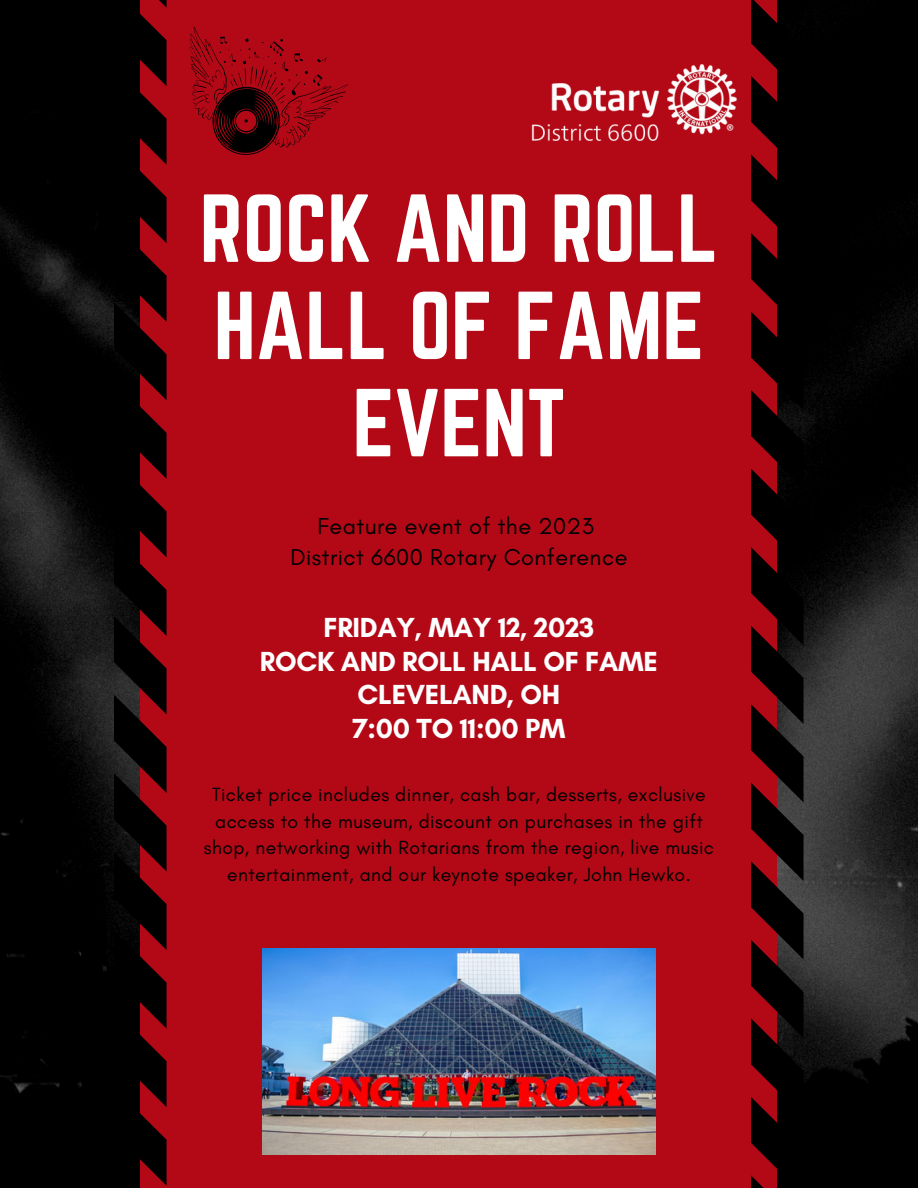
<style>
.page{position:relative;width:918px;height:1188px;background:#fff}
.page>*{position:absolute;margin:0;border:0;box-sizing:border-box;transform-origin:0 0}
.t1{font:84.3px/97.2px "Norwester";color:#fff;text-align:center}
.t2{font:700 28.05px/33.6px "Glacial Indifference";letter-spacing:-.01em;color:#fff;text-align:center}
.t3{font:23.4px/31.8px "Glacial Indifference";letter-spacing:.02em;color:#000;text-align:center}
.t4{font:19.5px/26.5px "Glacial Indifference";letter-spacing:.02em;color:#000;text-align:center}
</style>
<div class="page">
<img style="left:0;top:0;width:918px;height:1188px">
<div style="left:141px;top:0;width:636px;height:1188px;background:#b30917"></div>
<svg style="left:114px;top:0;width:52px;height:1188px"></svg>
<svg style="left:751px;top:0;width:52px;height:1188px"></svg>
<svg style="left:189px;top:27px;width:73px;height:128px"></svg>
<img style="left:262px;top:949px;width:393px;height:206px">
<img style="left:262px;top:0;width:502px;height:205px">
<h1 class="t1" style="left:200px;top:180px;width:520px">ROCK AND ROLL<br>HALL OF FAME<br>EVENT</h1>
<p class="t3" style="left:291px;top:510px;width:338px">Feature event of the 2023<br>District 6600 Rotary Conference</p>
<h2 class="t2" style="left:260px;top:611px;width:400px">FRIDAY, MAY 12, 2023<br>ROCK AND ROLL HALL OF FAME<br>CLEVELAND, OH<br>7:00 TO 11:00 PM</h2>
<p class="t4" style="left:204px;top:781px;width:512px">Ticket price includes dinner, cash bar, desserts, exclusive access to the museum, discount on purchases in the gift shop, networking with Rotarians from the region, live music entertainment, and our keynote speaker, John Hewko.</p>
</div>
